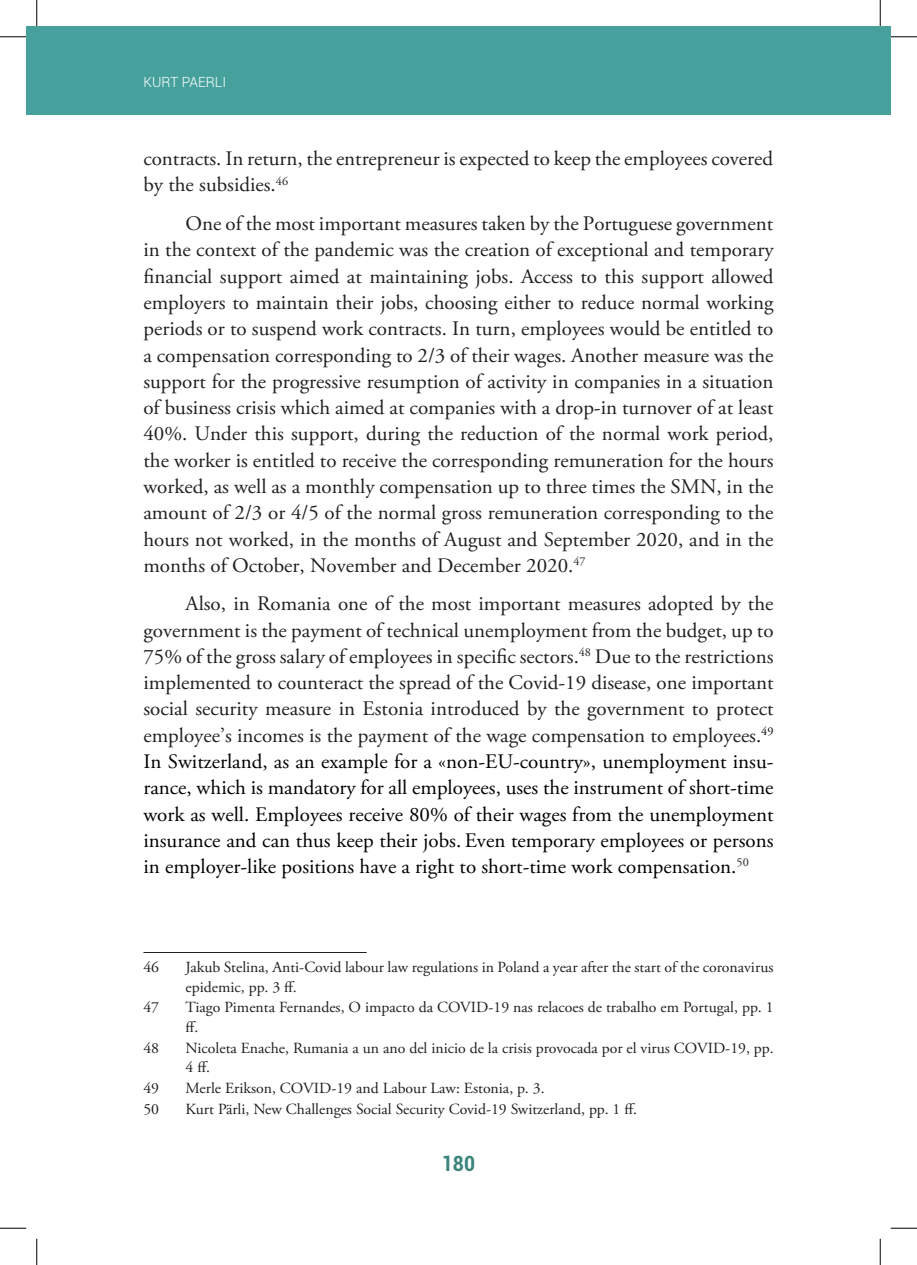
<style>
.page{position:relative;width:917px;height:1265px;background:#fff}
.page>*{position:absolute;margin:0;border:0;box-sizing:border-box;transform-origin:0 0}
.t1{font:700 condensed 21px "Roboto";color:#3b857c}
.t2{font:20.65px/26.2px "Adobe Garamond Pro";color:#231f20;text-align:justify}
.t3{font:15.4px/19.2px "Adobe Garamond Pro";color:#231f20}
.t4{font:300 14px "Roboto";color:#fff}
.s1{color:#000}
</style>
<div class="page">
<div style="left:27px;top:27px;width:863px;height:88px;background:#46a19c"></div>
<hr style="left:143px;top:951px;width:224px;height:1px;background:#231f20">
<svg style="left:0;top:36px;width:26px;height:1px"></svg>
<svg style="left:891px;top:36px;width:26px;height:1px"></svg>
<svg style="left:0;top:1227px;width:26px;height:1px"></svg>
<svg style="left:891px;top:1227px;width:26px;height:1px"></svg>
<svg style="left:36px;top:0;width:1px;height:26px"></svg>
<svg style="left:36px;top:1238px;width:1px;height:26px"></svg>
<svg style="left:880px;top:0;width:1px;height:26px"></svg>
<svg style="left:880px;top:1238px;width:1px;height:26px"></svg>
<p class="t4" style="left:143px;top:72px;width:84px">KURT PAERLI</p>
<p class="t2" style="left:143px;top:146px;width:631px">contracts. In return, the entrepreneur is expected to keep the employees covered by the subsidies.<sup>46</sup></p>
<p class="t2" style="left:143px;top:211px;width:632px;text-indent:42px">One of the most important measures taken by the Portuguese government in the context of the pandemic was the creation of exceptional and temporary financial support aimed at maintaining jobs. Access to this support allowed employers to maintain their jobs, choosing either to reduce normal working periods or to suspend work contracts. In turn, employees would be entitled to a compensation corresponding to 2/3 of their wages. Another measure was the support for the progressive resumption of activity in companies in a situation of business crisis which aimed at companies with a drop-in turnover of at least 40%. Under this support, during the reduction of the normal work period, the worker is entitled to receive the corresponding remuneration for the hours worked, as well as a monthly compensation up to three times the SMN, in the amount of 2/3 or 4/5 of the normal gross remuneration corresponding to the hours not worked, in the months of August and September 2020, and in the months of October, November and December 2020.<sup>47</sup></p>
<p class="t2" style="left:143px;top:591px;width:632px;text-indent:42px">Also, in Romania one of the most important measures adopted by the government is the payment of technical unemployment from the budget, up to 75% of the gross salary of employees in specific sectors.<sup>48</sup> Due to the restrictions implemented to counteract the spread of the Covid-19 disease, one important social security measure in Estonia introduced by the government to protect employee’s incomes is the payment of the wage compensation to employees.<sup>49<br></sup><span class="s1">In Switzerland, as an example for a «non-EU-country», unemployment insu&shy;rance, which is mandatory for all employees, uses the instrument of short-time work as well. Employees receive 80% of their wages from the unemployment insurance and can thus keep their jobs. Even temporary employees or persons in employer-like positions have a right to short-time work compensation.</span><sup>50</sup></p>
<p class="t3" style="left:143px;top:958px;width:17px">46</p>
<p class="t3" style="left:186px;top:958px;width:589px">Jakub Stelina, Anti-Covid labour law regulations in Poland a year after the start of the coronavirus epidemic, pp. 3 ff.</p>
<p class="t3" style="left:143px;top:998px;width:17px">47</p>
<p class="t3" style="left:186px;top:998px;width:589px">Tiago Pimenta Fernandes, O impacto da COVID-19 nas relacoes de trabalho em Portugal, pp. 1 ff.</p>
<p class="t3" style="left:143px;top:1038px;width:17px">48</p>
<p class="t3" style="left:186px;top:1038px;width:589px">Nicoleta Enache, Rumania a un ano del inicio de la crisis provocada por el virus COVID-19, pp.<br>4 ff.</p>
<p class="t3" style="left:143px;top:1078px;width:17px">49</p>
<p class="t3" style="left:186px;top:1078px;width:360px">Merle Erikson, COVID-19 and Labour Law: Estonia, p. 3.</p>
<p class="t3" style="left:143px;top:1099px;width:17px">50</p>
<p class="t3" style="left:186px;top:1099px;width:453px">Kurt Pärli, New Challenges Social Security Covid-19 Switzerland, pp. 1 ff.</p>
<p class="t1" style="left:442px;top:1148px;width:35px">180</p>
</div>
